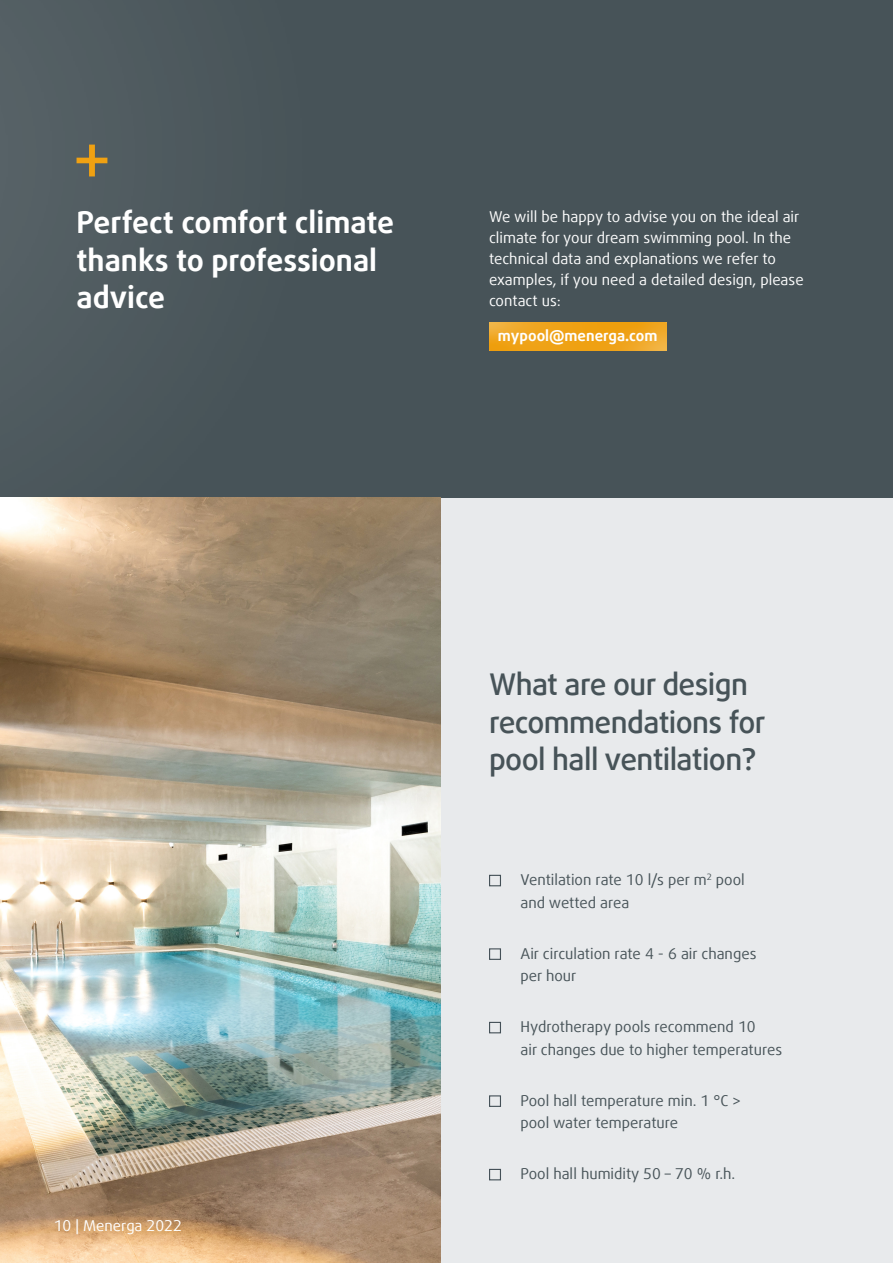
<style>
.page{position:relative;width:893px;height:1263px;background:#fff}
.page>*{position:absolute;margin:0;border:0;box-sizing:border-box;transform-origin:0 0}
.t1{font:500 30px "Daxline Offc Pro";letter-spacing:-.02em;color:#475358}
.t2{font:700 30px/37.5px "Daxline Offc Pro";color:#fff}
.t3{font:15px "Daxline Offc Pro";color:#475358}
.t4{font:15px/21px "Daxline Offc Pro";color:#fff}
.t5{font:700 15px "Daxline Offc Pro";color:#fff}
</style>
<div class="page">
<div style="left:0;top:247px;width:893px;height:1016px;background:#e8eaec"></div>
<div style="left:0;top:0;width:893px;height:498px;background:#475358"></div>
<div style="left:0;top:0;width:108px;height:370px;background:#535e63"></div>
<img style="left:0;top:497px;width:441px;height:766px">
<svg style="left:77px;top:145px;width:30px;height:31px"></svg>
<img style="left:489px;top:322px;width:177px;height:29px">
<div style="left:489px;top:875px;width:12px;height:11px;border:1px solid #445057"></div>
<div style="left:489px;top:948px;width:12px;height:12px;border:1px solid #445057"></div>
<div style="left:489px;top:1022px;width:12px;height:11px;border:1px solid #445057"></div>
<div style="left:489px;top:1095px;width:12px;height:12px;border:1px solid #445057"></div>
<div style="left:489px;top:1169px;width:12px;height:11px;border:1px solid #445057"></div>
<p class="t2" style="left:77px;top:204px;width:319px">Perfect comfort climate thanks to professional advice</p>
<p class="t4" style="left:489px;top:206px;width:316px">We will be happy to advise you on the ideal air climate for your dream swimming pool. In the technical data and explanations we refer to examples, if you need a detailed design, please contact us:</p>
<p class="t5" style="left:498px;top:326px;width:161px">mypool@menerga.com</p>
<p class="t4" style="left:54px;top:1215px;width:130px">10 | Menerga 2022</p>
<p class="t1" style="left:489px;top:665px;width:261px">What are our design</p>
<p class="t1" style="left:489px;top:702px;width:278px">recommendations for</p>
<p class="t1" style="left:489px;top:740px;width:269px">pool hall ventilation?</p>
<p class="t3" style="left:520px;top:870px;width:226px">Ventilation rate 10 l/s per m<sup>2</sup> pool</p>
<p class="t3" style="left:520px;top:892px;width:110px">and wetted area</p>
<p class="t3" style="left:520px;top:943px;width:237px">Air circulation rate 4 - 6 air changes</p>
<p class="t3" style="left:520px;top:966px;width:57px">per hour</p>
<p class="t3" style="left:520px;top:1017px;width:237px">Hydrotherapy pools recommend 10</p>
<p class="t3" style="left:520px;top:1039px;width:263px">air changes due to higher temperatures</p>
<p class="t3" style="left:520px;top:1090px;width:222px">Pool hall temperature min. 1 °C &gt;</p>
<p class="t3" style="left:520px;top:1113px;width:159px">pool water temperature</p>
<p class="t3" style="left:520px;top:1164px;width:216px">Pool hall humidity 50 – 70 % r.h.</p>
</div>
